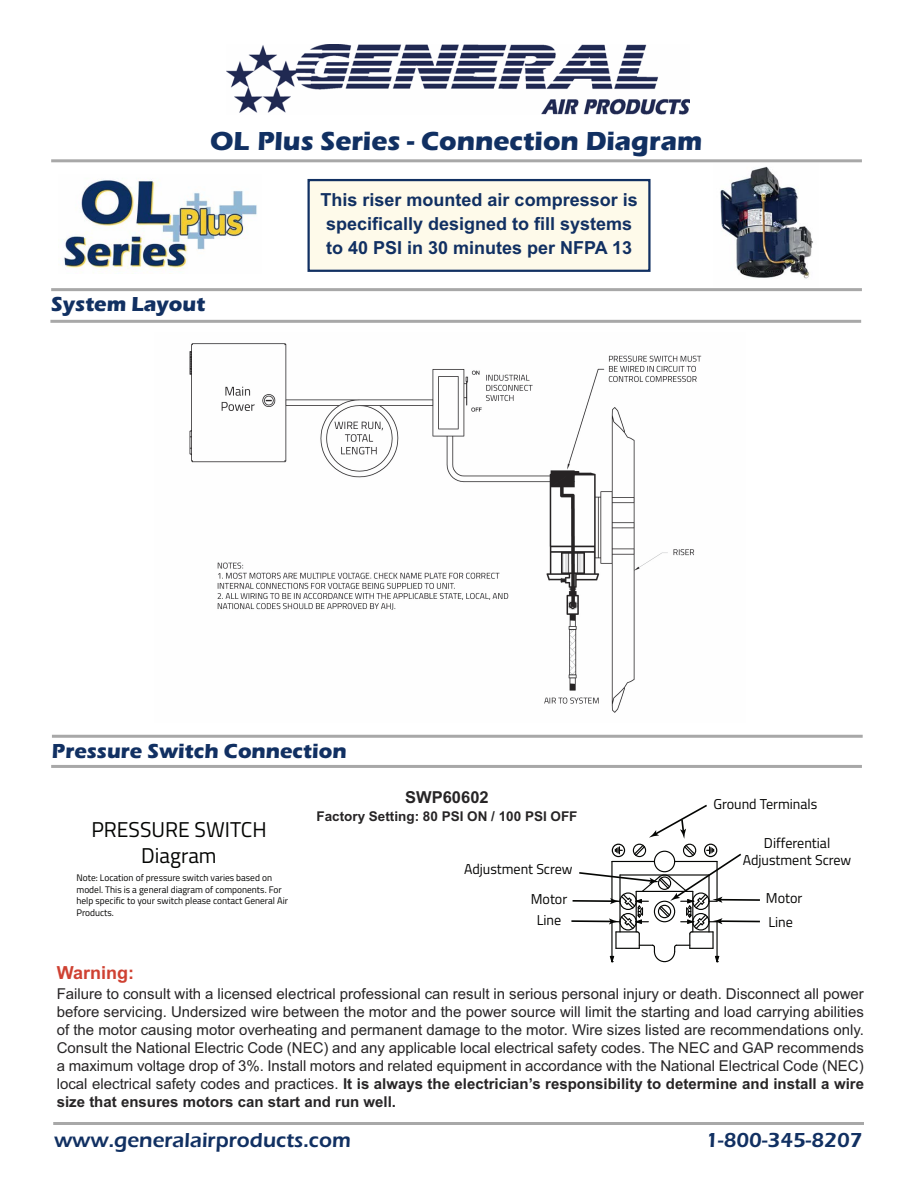
<style>
.page{position:relative;width:918px;height:1188px;background:#fff}
.page>*{position:absolute;margin:0;border:0;box-sizing:border-box;transform-origin:0 0}
.t1{font:700 27px "Eras ITC";color:#113062}
.t2{font:21.45px/25.8px "Titillium Web";color:#040503;text-align:center}
.t3{font:600 21px "Eras ITC";color:#113062}
.t4{font:700 21px "Eras ITC";color:#113062}
.t5{font:700 18px/24px "Arial";color:#113062;text-align:center}
.t6{font:700 18px "Arial";color:#cf4132}
.t7{font:700 16.5px "Arial";color:#272526}
.t8{font:15px/18px "Arial";color:#272526;text-align:justify}
.t9{font:14.25px/17.1px "Titillium Web";color:#050504;text-align:center}
.t10{font:700 13.5px "Arial";color:#272526}
.t11{font:9.6px/11.4px "Titillium Web";color:#050504}
.s1{font-weight:700}
</style>
<div class="page">
<hr style="left:51px;top:159px;width:811px;height:3px;background:#a8a8a8">
<hr style="left:51px;top:288px;width:811px;height:3px;background:#a8a8a8">
<hr style="left:50px;top:320px;width:811px;height:3px;background:#a8a8a8">
<hr style="left:52px;top:735px;width:811px;height:3px;background:#a8a8a8">
<hr style="left:51px;top:765px;width:811px;height:3px;background:#a8a8a8">
<img style="left:226px;top:45px;width:463px;height:69px">
<hr style="left:53px;top:1122px;width:811px;height:3px;background:#a8a8a8">
<img style="left:189px;top:343px;width:513px;height:370px">
<img style="left:720px;top:166px;width:93px;height:113px">
<img style="left:64px;top:179px;width:193px;height:92px">
<div style="left:310px;top:181px;width:338px;height:89px;background:#fefaea"></div>
<div style="left:308px;top:179px;width:343px;height:93px;border:2px solid #113062"></div>
<hr style="left:573px;top:900px;width:40px;height:2px;background:#040503">
<hr style="left:571px;top:920px;width:41px;height:2px;background:#040503">
<hr style="left:719px;top:899px;width:41px;height:2px;background:#040503">
<hr style="left:719px;top:920px;width:41px;height:2px;background:#040503">
<svg style="left:577px;top:804px;width:166px;height:159px"></svg>
<h1 class="t1" style="left:210px;top:132px;width:494px">OL Plus Series - Connection Diagram</h1>
<h3 class="t4" style="left:51px;top:297px;width:156px">System Layout</h3>
<p class="t5" style="left:321px;top:189px;width:319px">This riser mounted air compressor is specifically designed to fill systems to 40 PSI in 30 minutes per NFPA 13</p>
<h3 class="t4" style="left:52px;top:744px;width:296px">Pressure Switch Connection</h3>
<h2 class="t2" style="left:91px;top:816px;width:177px">PRESSURE SWITCH<br>Diagram</h2>
<p class="t11" style="left:76px;top:872px;width:213px">Note: Location of pressure switch varies based on model. This is a general diagram of components. For help specific to your switch please contact General Air Products.</p>
<p class="t7" style="left:405px;top:791px;width:85px">SWP60602</p>
<p class="t10" style="left:316px;top:811px;width:263px">Factory Setting: 80 PSI ON / 100 PSI OFF</p>
<p class="t9" style="left:464px;top:860px;width:110px">Adjustment Screw</p>
<p class="t9" style="left:713px;top:795px;width:106px">Ground Terminals</p>
<p class="t9" style="left:743px;top:834px;width:110px">Differential<br>Adjustment Screw</p>
<p class="t9" style="left:531px;top:890px;width:38px">Motor</p>
<p class="t9" style="left:766px;top:889px;width:38px">Motor</p>
<p class="t9" style="left:537px;top:911px;width:26px">Line</p>
<p class="t9" style="left:768px;top:912px;width:26px">Line</p>
<p class="t6" style="left:57px;top:966px;width:79px">Warning:</p>
<p class="t8" style="left:57px;top:986px;width:809px">Failure to consult with a licensed electrical professional can result in serious personal injury or death. Disconnect all power before servicing. Undersized wire between the motor and the power source will limit the starting and load carrying abilities of the motor causing motor overheating and permanent damage to the motor. Wire sizes listed are recommendations only.<br>Consult the National Electric Code (NEC) and any applicable local electrical safety codes. The NEC and GAP recommends a maximum voltage drop of 3%. Install motors and related equipment in accordance with the National Electrical Code (NEC) local electrical safety codes and practices. <span class="s1">It is always the electrician’s responsibility to determine and install a wire size that ensures motors can start and run well.</span></p>
<h3 class="t3" style="left:54px;top:1133px;width:298px">www.generalairproducts.com</h3>
<h3 class="t3" style="left:705px;top:1133px;width:159px">1-800-345-8207</h3>
</div>
